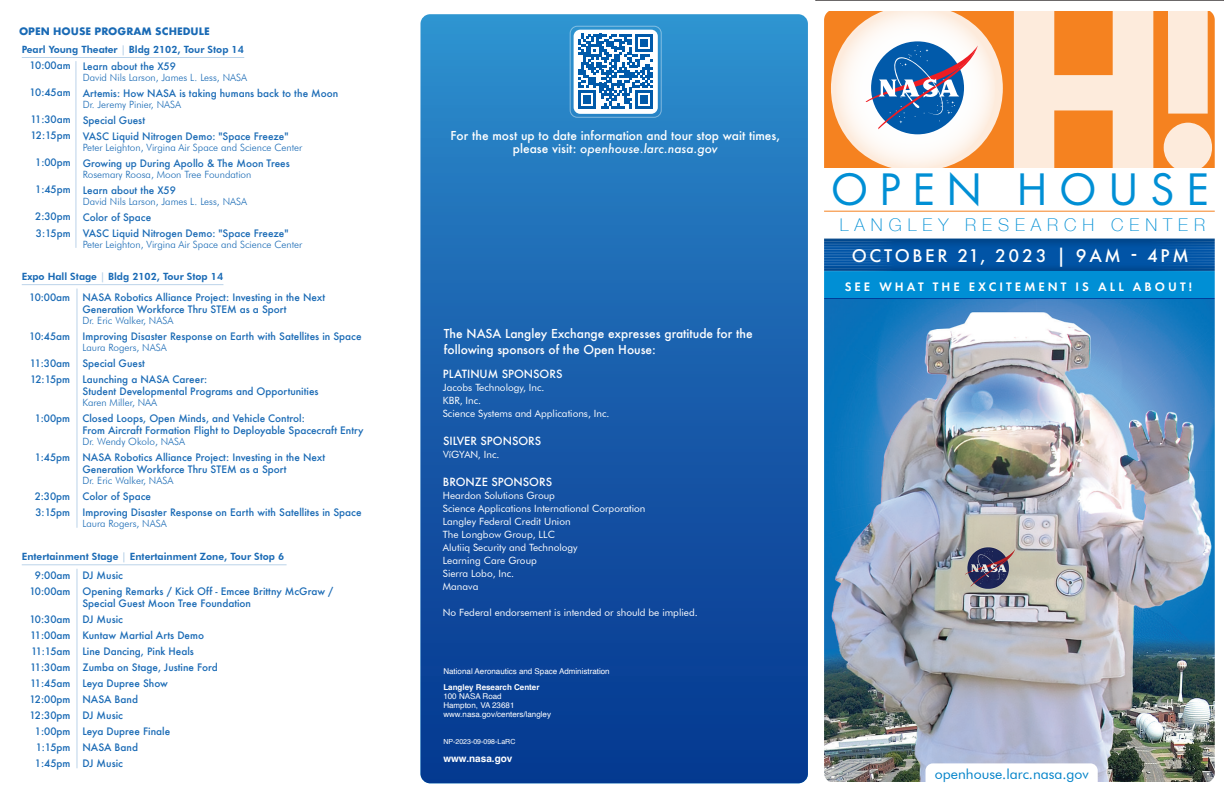
<style>
.page{position:relative;width:1224px;height:792px;background:#fff}
.page>*{position:absolute;margin:0;border:0;box-sizing:border-box;transform-origin:0 0}
.t1{font:47.4px "Futura PT";letter-spacing:.24em;color:#008fd5}
.t2{font:500 19.1px "Futura PT";letter-spacing:.14em;color:#fff}
.t3{font:100 17.6px "Helvetica Neue";letter-spacing:.34em;color:#008fd5}
.t4{font:14px "Futura BT";color:#0082c9}
.t5{font:600 12.8px "Futura PT";letter-spacing:.24em;color:#fff}
.t6{font:500 12px/16px "Futura";color:#fff}
.t7{font:500 11px "Futura";color:#fff}
.t8{font:500 10px/16px "Futura";color:#196ab5}
.t9{font:300 10px "Futura BT";color:#196ab5}
.t10{font:10px/13px "Futura BT";color:#fff}
.t11{font:800 10px "Futura BT";color:#196ab5}
.t12{font:700 10px "Futura";color:#196ab5}
.t13{font:700 10px "Helvetica";color:#fff}
.t14{font:8px/9px "Helvetica";color:#fff}
.t15{font:700 8px "Helvetica";color:#fff}
.t16{font:7px "Helvetica";color:#fff}
.s1{color:rgb(25 106 181/.3)}
.s2{font-style:italic}
</style>
<div class="page">
<img style="left:612px;top:11px;width:603px;height:773px">
<hr style="left:76px;top:61px;width:1px;height:187px;background:#196ab5">
<hr style="left:77px;top:289px;width:1px;height:239px;background:#196ab5">
<hr style="left:77px;top:569px;width:1px;height:199px;background:#196ab5">
<svg style="left:926px;top:763px;width:172px;height:20px"></svg>
<div style="left:421px;top:14px;width:387px;height:769px;background:linear-gradient(to bottom,#2e8ecd,#04328d);border-radius:10px"></div>
<div style="left:574px;top:30px;width:84px;height:84px;background:#fff;border-radius:7px"></div>
<div style="left:570px;top:26px;width:91px;height:92px;border:1px solid #fff;border-radius:7px"></div>
<svg style="left:578px;top:34px;width:75px;height:74px"></svg>
<hr style="left:22px;top:284px;width:201px;height:1px;background:#196ab5">
<hr style="left:22px;top:57px;width:222px;height:1px;background:#196ab5">
<hr style="left:22px;top:564px;width:265px;height:1px;background:#196ab5">
<p class="t12" style="left:19px;top:24px;width:192px">OPEN HOUSE PROGRAM SCHEDULE</p>
<p class="t11" style="left:22px;top:43px;width:224px">Pearl Young Theater <span class="s1">|</span> Bldg 2102, Tour Stop 14</p>
<p class="t8" style="left:30px;top:58px;width:43px">10:00am</p>
<p class="t8" style="left:30px;top:85px;width:43px">10:45am</p>
<p class="t8" style="left:30px;top:112px;width:42px">11:30am<br>12:15pm</p>
<p class="t8" style="left:35px;top:155px;width:37px">1:00pm</p>
<p class="t8" style="left:35px;top:182px;width:37px">1:45pm</p>
<p class="t8" style="left:35px;top:208px;width:37px;line-height:17px">2:30pm<br>3:15pm</p>
<p class="t8" style="left:83px;top:58px;width:95px">Learn about the X59</p>
<p class="t9" style="left:83px;top:71px;width:166px">David Nils Larson, James L. Less, NASA</p>
<p class="t8" style="left:83px;top:85px;width:257px">Artemis: How NASA is taking humans back to the Moon</p>
<p class="t9" style="left:83px;top:98px;width:100px">Dr. Jeremy Pinier, NASA</p>
<p class="t8" style="left:83px;top:112px;width:207px">Special Guest<br>VASC Liquid Nitrogen Demo: "Space Freeze"</p>
<p class="t9" style="left:83px;top:141px;width:221px">Peter Leighton, Virgina Air Space and Science Center</p>
<p class="t8" style="left:83px;top:155px;width:209px">Growing up During Apollo &amp; The Moon Trees</p>
<p class="t9" style="left:83px;top:168px;width:170px">Rosemary Roosa, Moon Tree Foundation</p>
<p class="t8" style="left:83px;top:182px;width:95px">Learn about the X59</p>
<p class="t9" style="left:83px;top:195px;width:166px">David Nils Larson, James L. Less, NASA</p>
<p class="t8" style="left:83px;top:209px;width:207px">Color of Space<br>VASC Liquid Nitrogen Demo: "Space Freeze"</p>
<p class="t9" style="left:83px;top:238px;width:221px">Peter Leighton, Virgina Air Space and Science Center</p>
<p class="t11" style="left:22px;top:271px;width:203px">Expo Hall Stage <span class="s1">|</span> Bldg 2102, Tour Stop 14</p>
<p class="t8" style="left:29px;top:289px;width:43px">10:00am</p>
<p class="t8" style="left:29px;top:328px;width:43px">10:45am</p>
<p class="t8" style="left:30px;top:356px;width:42px;line-height:15.6px">11:30am<br>12:15pm</p>
<p class="t8" style="left:35px;top:410px;width:37px">1:00pm</p>
<p class="t8" style="left:35px;top:449px;width:37px">1:45pm</p>
<p class="t8" style="left:35px;top:488px;width:37px">2:30pm<br>3:15pm</p>
<p class="t8" style="left:82px;top:291px;width:244px;line-height:12px">NASA Robotics Alliance Project: Investing in the Next<br>Generation Workforce Thru STEM as a Sport</p>
<p class="t9" style="left:82px;top:314px;width:92px">Dr. Eric Walker, NASA</p>
<p class="t8" style="left:82px;top:328px;width:281px">Improving Disaster Response on Earth with Satellites in Space</p>
<p class="t9" style="left:82px;top:341px;width:86px">Laura Rogers, NASA</p>
<p class="t8" style="left:82px;top:355px;width:126px">Special Guest<br>Launching a NASA Career:</p>
<p class="t8" style="left:82px;top:383px;width:238px">Student Developmental Programs and Opportunities</p>
<p class="t9" style="left:82px;top:396px;width:76px">Karen Miller, NAA</p>
<p class="t8" style="left:82px;top:412px;width:283px;line-height:12px">Closed Loops, Open Minds, and Vehicle Control:<br>From Aircraft Formation Flight to Deployable Spacecraft Entry</p>
<p class="t9" style="left:82px;top:435px;width:104px">Dr. Wendy Okolo, NASA</p>
<p class="t8" style="left:82px;top:451px;width:244px;line-height:12px">NASA Robotics Alliance Project: Investing in the Next<br>Generation Workforce Thru STEM as a Sport</p>
<p class="t9" style="left:82px;top:474px;width:92px">Dr. Eric Walker, NASA</p>
<p class="t8" style="left:82px;top:488px;width:281px">Color of Space<br>Improving Disaster Response on Earth with Satellites in Space</p>
<p class="t9" style="left:82px;top:517px;width:86px">Laura Rogers, NASA</p>
<p class="t11" style="left:22px;top:551px;width:264px">Entertainment Stage <span class="s1">|</span> Entertainment Zone, Tour Stop 6</p>
<p class="t8" style="left:29px;top:567px;width:43px;text-align:center">9:00am<br>10:00am</p>
<p class="t8" style="left:29px;top:612px;width:43px;text-align:right">10:30am<br>11:00am<br>11:15am<br>11:30am<br>11:45am<br>12:00pm<br>12:30pm<br>1:00pm<br>1:15pm<br>1:45pm</p>
<p class="t8" style="left:82px;top:567px;width:252px">DJ Music<br>Opening Remarks / Kick Off - Emcee Brittny McGraw /</p>
<p class="t8" style="left:82px;top:595px;width:170px">Special Guest Moon Tree Foundation<br>DJ Music<br>Kuntaw Martial Arts Demo<br>Line Dancing, Pink Heals<br>Zumba on Stage, Justine Ford<br>Leya Dupree Show<br>NASA Band<br>DJ Music<br>Leya Dupree Finale<br>NASA Band<br>DJ Music</p>
<p class="t6" style="left:451px;top:129px;width:331px;line-height:13px;text-align:center">For the most up to date information and tour stop wait times, please visit: <span class="s2">openhouse.larc.nasa.gov</span></p>
<p class="t6" style="left:444px;top:326px;width:310px">The NASA Langley Exchange expresses gratitude for the following sponsors of the Open House:</p>
<p class="t7" style="left:443px;top:366px;width:121px">PLATINUM SPONSORS</p>
<p class="t10" style="left:443px;top:381px;width:168px">Jacobs Technology, Inc.<br>KBR, Inc.<br>Science Systems and Applications, Inc.</p>
<p class="t7" style="left:443px;top:433px;width:100px">SILVER SPONSORS</p>
<p class="t10" style="left:443px;top:448px;width:58px">VíGYAN, Inc.</p>
<p class="t7" style="left:443px;top:474px;width:111px">BRONZE SPONSORS</p>
<p class="t10" style="left:443px;top:488px;width:204px">Heardon Solutions Group<br>Science Applications International Corporation<br>Langley Federal Credit Union<br>The Longbow Group, LLC<br>Alutiiq Security and Technology<br>Learning Care Group<br>Sierra Lobo, Inc.<br>Manava</p>
<p class="t10" style="left:443px;top:606px;width:256px">No Federal endorsement is intended or should be implied.</p>
<p class="t14" style="left:443px;top:667px;width:168px">National Aeronautics and Space Administration</p>
<p class="t15" style="left:443px;top:682px;width:98px">Langley Research Center</p>
<p class="t14" style="left:443px;top:692px;width:109px">100 NASA Road<br>Hampton, VA 23681 www.nasa.gov/centers/langley</p>
<p class="t16" style="left:443px;top:736px;width:73px">NP-2023-09-098-LaRC</p>
<p class="t13" style="left:443px;top:752px;width:71px">www.nasa.gov</p>
<h1 class="t1" style="left:830px;top:162px;width:381px">OPEN HOUSE</h1>
<h3 class="t3" style="left:840px;top:212px;width:367px">LANGLEY RESEARCH CENTER</h3>
<h2 class="t2" style="left:852px;top:244px;width:338px">OCTOBER 21, 2023 | 9AM - 4PM</h2>
<p class="t5" style="left:845px;top:278px;width:349px">SEE WHAT THE EXCITEMENT IS ALL ABOUT!</p>
<h3 class="t4" style="left:935px;top:765px;width:155px">openhouse.larc.nasa.gov</h3>
</div>
